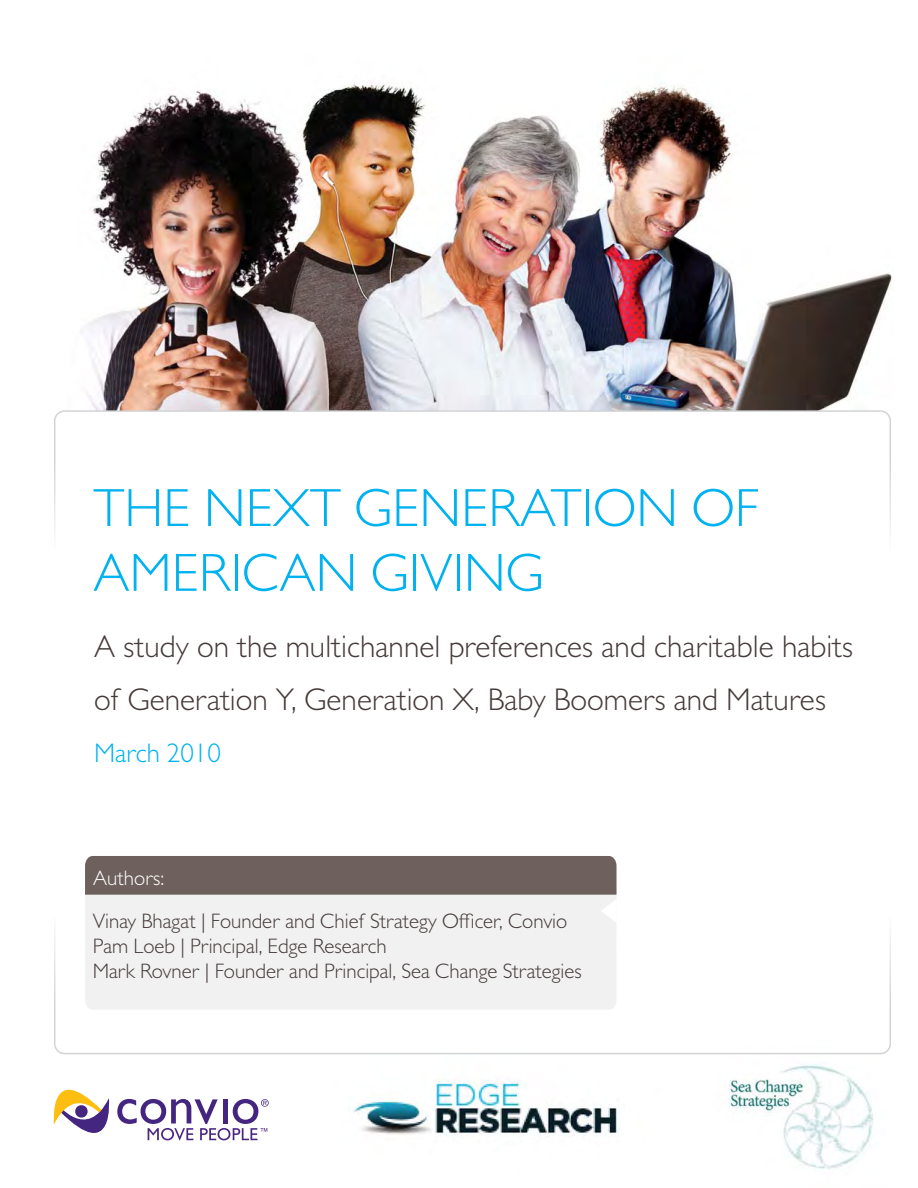
<style>
.page{position:relative;width:918px;height:1188px;background:#fff}
.page>*{position:absolute;margin:0;border:0;box-sizing:border-box;transform-origin:0 0}
.t1{font:300 54px/64.8px "Gill Sans MT Pro";color:#00b2ef}
.t2{font:300 31.5px/52.5px "Gill Sans MT Pro";color:#453b39}
.t3{font:300 27px "Gill Sans MT Pro";color:#00b2ef}
.t4{font:300 21px/25.2px "Gill Sans MT Pro";color:#453b39}
.t5{font:300 21px "Gill Sans MT Pro";color:#fff}
</style>
<div class="page">
<img style="left:333px;top:1054px;width:549px;height:115px">
<svg style="left:54px;top:930px;width:837px;height:124px"></svg>
<svg style="left:53px;top:1089px;width:216px;height:52px"></svg>
<img style="left:81px;top:82px;width:811px;height:328px">
<svg style="left:54px;top:410px;width:837px;height:126px"></svg>
<svg style="left:85px;top:856px;width:532px;height:154px"></svg>
<h1 class="t1" style="left:93px;top:481px;width:667px">THE NEXT GENERATION OF<br>AMERICAN GIVING</h1>
<h2 class="t2" style="left:94px;top:623px;width:761px">A study on the multichannel preferences and charitable habits of Generation Y, Generation X, Baby Boomers and Matures</h2>
<p class="t3" style="left:94px;top:743px;width:128px">March 2010</p>
<p class="t5" style="left:93px;top:870px;width:72px">Authors:</p>
<p class="t4" style="left:93px;top:910px;width:491px">Vinay Bhagat | Founder and Chief Strategy Officer, Convio<br>Pam Loeb | Principal, Edge Research<br>Mark Rovner | Founder and Principal, Sea Change Strategies</p>
</div>
